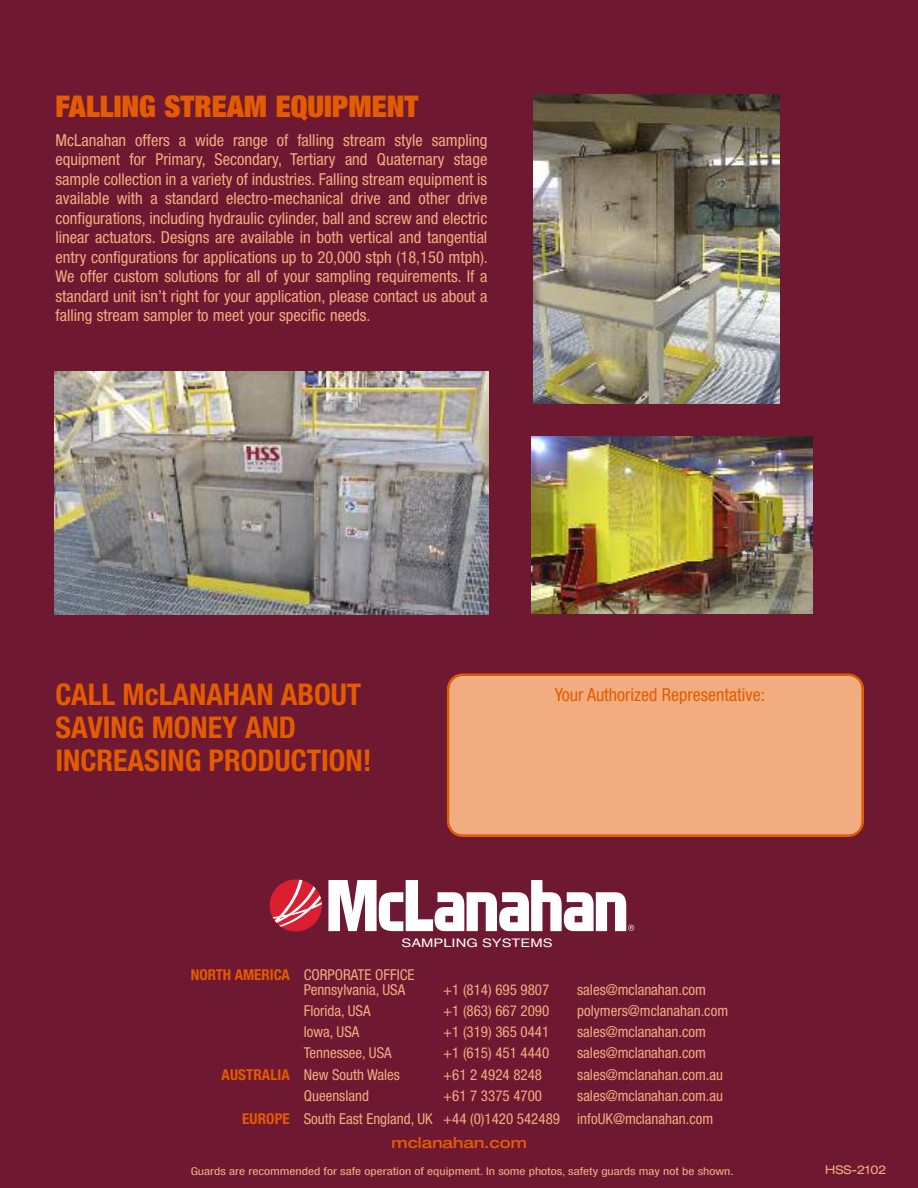
<style>
.page{position:relative;width:918px;height:1188px;background:#6f1831}
.page>*{position:absolute;margin:0;border:0;box-sizing:border-box;transform-origin:0 0}
.t1{font:700 condensed 30px/33px "Helvetica Neue";color:#e35c00}
.t2{font:900 expanded 30px "Helvetica Neue";color:#e35c00}
.t3{font:condensed 18px "Helvetica Neue";color:#e35c00}
.t4{font:condensed 16.5px/19.5px "Helvetica Neue";color:#f1ad80;text-align:justify}
.t5{font:condensed 15px/15px "Helvetica Neue";color:#f1ad80}
.t6{font:500 expanded 15px "Helvetica Neue";color:#e35c00}
.t7{font:expanded 12px "Helvetica Neue";color:#f1ad80}
.t8{font:11.85px "Helvetica";color:#fff;scale:1.25 1}
.t9{font:condensed 10.8px "Helvetica Neue";color:#f1ad80;scale:1.25 1}
.s1{font-weight:700;color:#e35c00}
</style>
<div class="page">
<div style="left:447px;top:674px;width:417px;height:163px;background:#f1ad80"></div>
<svg style="left:270px;top:879px;width:52px;height:53px"></svg>
<svg style="left:272px;top:879px;width:50px;height:48px"></svg>
<svg style="left:328px;top:880px;width:306px;height:51px"></svg>
<img style="left:54px;top:372px;width:435px;height:242px">
<img style="left:531px;top:437px;width:281px;height:176px">
<img style="left:533px;top:94px;width:247px;height:310px">
<h1 class="t2" style="left:56px;top:96px;width:364px">FALLING STREAM EQUIPMENT</h1>
<p class="t4" style="left:56px;top:132px;width:434px">McLanahan offers a wide range of falling stream style sampling equipment for Primary, Secondary, Tertiary and Quaternary stage sample collection in a variety of industries. Falling stream equipment is available with a standard electro-mechanical drive and other drive configurations, including hydraulic cylinder, ball and screw and electric linear actuators. Designs are available in both vertical and tangential entry configurations for applications up to 20,000 stph (18,150 mtph).<br>We offer custom solutions for all of your sampling requirements. If a standard unit isn’t right for your application, please contact us about a falling stream sampler to meet your specific needs.</p>
<h1 class="t1" style="left:55px;top:681px;width:318px">CALL McLANAHAN ABOUT<br>SAVING MONEY AND<br>INCREASING PRODUCTION!</h1>
<p class="t3" style="left:555px;top:688px;width:212px">Your Authorized Representative:</p>
<p class="t8" style="left:402px;top:939px;width:122px">SAMPLING SYSTEMS</p>
<p class="t5" style="left:304px;top:968px;width:112px;text-indent:-113px"><span class="s1">NORTH AMERICA</span> CORPORATE OFFICE<br>Pennsylvania, USA</p>
<p class="t5" style="left:443px;top:983px;width:108px">+1 (814) 695 9807</p>
<p class="t5" style="left:577px;top:983px;width:130px">sales@mclanahan.com</p>
<p class="t5" style="left:304px;top:1004px;width:68px">Florida, USA</p>
<p class="t5" style="left:443px;top:1004px;width:108px">+1 (863) 667 2090</p>
<p class="t5" style="left:577px;top:1004px;width:152px">polymers@mclanahan.com</p>
<p class="t5" style="left:304px;top:1025px;width:57px">Iowa, USA</p>
<p class="t5" style="left:443px;top:1025px;width:108px">+1 (319) 365 0441</p>
<p class="t5" style="left:577px;top:1025px;width:130px">sales@mclanahan.com</p>
<p class="t5" style="left:304px;top:1046px;width:89px">Tennessee, USA</p>
<p class="t5" style="left:443px;top:1046px;width:108px">+1 (615) 451 4440</p>
<p class="t5" style="left:577px;top:1046px;width:130px">sales@mclanahan.com</p>
<p class="t5" style="left:222px;top:1069px;width:180px"><span class="s1">AUSTRALIA</span> New South Wales</p>
<p class="t5" style="left:443px;top:1069px;width:100px">+61 2 4924 8248</p>
<p class="t5" style="left:577px;top:1069px;width:147px">sales@mclanahan.com.au</p>
<p class="t5" style="left:304px;top:1090px;width:67px">Queensland</p>
<p class="t5" style="left:443px;top:1090px;width:100px">+61 7 3375 4700</p>
<p class="t5" style="left:242px;top:1086px;width:483px;line-height:22.5px;text-indent:335px">sales@mclanahan.com.au<br><span class="s1">EUROPE</span> South East England, UK +44 (0)1420 542489 infoUK@mclanahan.com</p>
<p class="t6" style="left:392px;top:1137px;width:137px">mclanahan.com</p>
<p class="t9" style="left:191px;top:1167px;width:436px">Guards are recommended for safe operation of equipment. In some photos, safety guards may not be shown.</p>
<p class="t7" style="left:825px;top:1166px;width:63px">HSS-2102</p>
</div>
